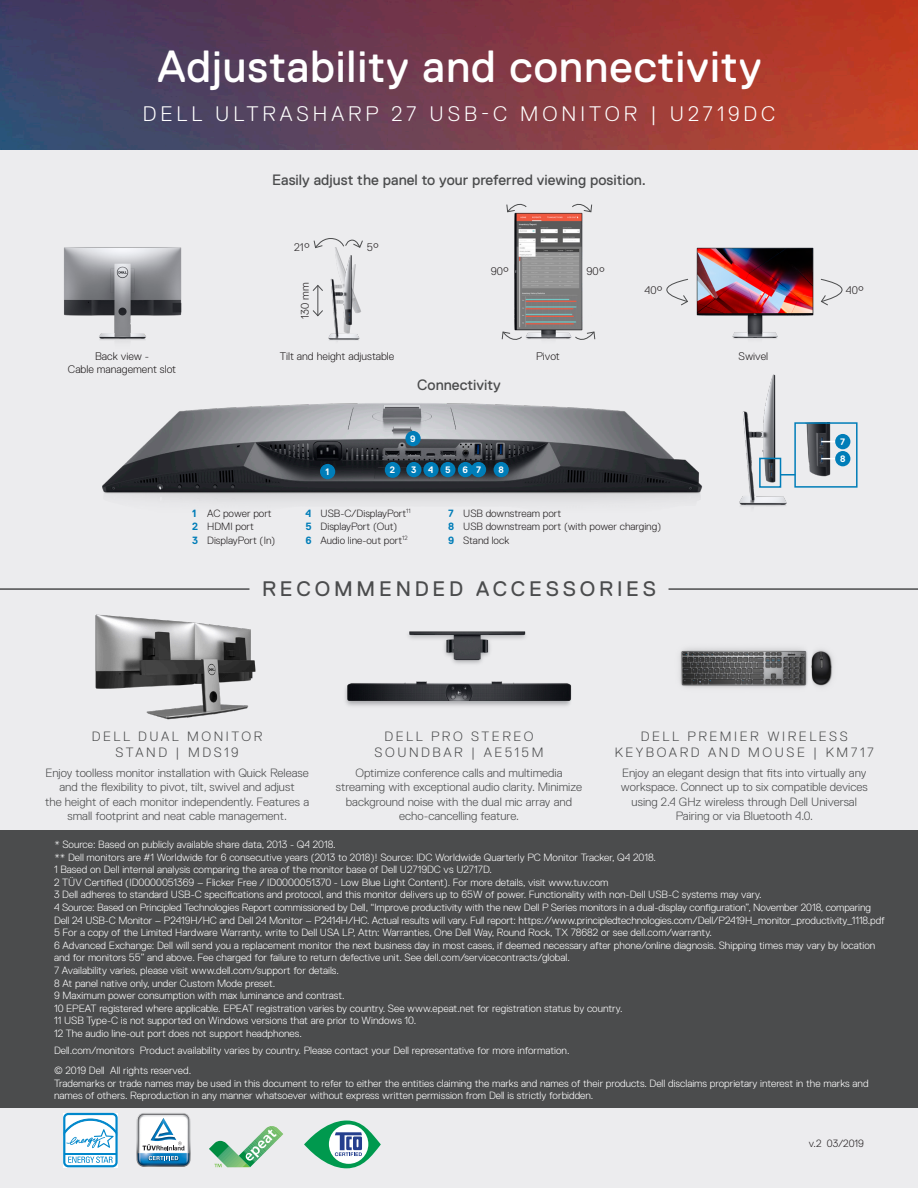
<style>
.page{position:relative;width:918px;height:1188px;background:#ececee}
.page>*{position:absolute;margin:0;border:0;box-sizing:border-box;transform-origin:0 0}
.t1{font:45px "Dell Replica";letter-spacing:.02em;color:#fff}
.t2{font:300 21px "Dell Replica";letter-spacing:.19em;color:#fff}
.t3{font:21px "Dell Replica";letter-spacing:.18em;color:#4b4c4d}
.t4{font:15px "Dell Replica";color:#4b4c4d}
.t5{font:300 13.5px/16.2px "Dell Replica";letter-spacing:.19em;color:#4b4c4d;text-align:center}
.t6{font:300 12px/14.4px "Dell Replica";color:#4b4c4d;text-align:center}
.t7{font:300 10.95px "Dell Replica";color:#231f20}
.t8{font:300 10.5px/12.6px "Dell Replica";color:#fff}
.t9{font:300 10.5px/13.5px "Dell Replica";color:#231f20}
.t10{font:700 9.3px/17.1px "Dell Replica";color:#fff}
.s1{font-weight:700;color:#007db8}
</style>
<div class="page">
<div style="left:0;top:831px;width:918px;height:277px;background:#4b4c4d"></div>
<svg style="left:304px;top:1120px;width:77px;height:48px"></svg>
<img style="left:318px;top:249px;width:43px;height:92px">
<img style="left:0;top:0;width:918px;height:150px">
<img style="left:102px;top:403px;width:601px;height:99px">
<div style="left:320px;top:464px;width:15px;height:15px;background:#007db8;border-radius:50%"></div>
<div style="left:385px;top:462px;width:16px;height:16px;background:#007db8;border-radius:50%"></div>
<div style="left:405px;top:431px;width:16px;height:15px;background:#007db8;border-radius:50%"></div>
<div style="left:406px;top:462px;width:16px;height:15px;background:#007db8;border-radius:50%"></div>
<div style="left:423px;top:462px;width:16px;height:15px;background:#007db8;border-radius:50%"></div>
<div style="left:440px;top:462px;width:16px;height:15px;background:#007db8;border-radius:50%"></div>
<div style="left:458px;top:462px;width:15px;height:15px;background:#007db8;border-radius:50%"></div>
<div style="left:471px;top:462px;width:15px;height:15px;background:#007db8;border-radius:50%"></div>
<div style="left:494px;top:462px;width:15px;height:15px;background:#007db8;border-radius:50%"></div>
<svg style="left:313px;top:238px;width:50px;height:11px"></svg>
<hr style="left:317px;top:285px;width:1px;height:31px;background:#4b4c4d">
<svg style="left:312px;top:309px;width:12px;height:8px"></svg>
<svg style="left:312px;top:284px;width:12px;height:8px"></svg>
<svg style="left:666px;top:278px;width:22px;height:28px"></svg>
<svg style="left:820px;top:278px;width:23px;height:28px"></svg>
<img style="left:739px;top:374px;width:48px;height:134px">
<div style="left:759px;top:458px;width:22px;height:30px;border:2px solid #007db8"></div>
<img style="left:806px;top:425px;width:45px;height:52px">
<svg style="left:821px;top:441px;width:14px;height:1px"></svg>
<div style="left:835px;top:434px;width:15px;height:15px;background:#007db8;border-radius:50%"></div>
<div style="left:794px;top:422px;width:64px;height:66px;border:2px solid #007db8"></div>
<svg style="left:821px;top:458px;width:14px;height:1px"></svg>
<div style="left:835px;top:451px;width:15px;height:15px;background:#007db8;border-radius:50%"></div>
<svg style="left:781px;top:474px;width:14px;height:2px"></svg>
<img style="left:64px;top:247px;width:118px;height:94px">
<hr style="left:0;top:588px;width:249px;height:2px;background:#4b4c4d">
<hr style="left:669px;top:588px;width:249px;height:2px;background:#4b4c4d">
<img style="left:61px;top:588px;width:195px;height:132px">
<img style="left:680px;top:648px;width:153px;height:40px">
<img style="left:345px;top:631px;width:227px;height:75px">
<svg style="left:63px;top:1113px;width:55px;height:54px;background:#b2daef"></svg>
<hr style="left:65px;top:1153px;width:51px;height:1px;background:#0087cb">
<svg style="left:137px;top:1113px;width:54px;height:54px;background:#a9c1d1"></svg>
<svg style="left:209px;top:1126px;width:74px;height:41px"></svg>
<img style="left:501px;top:203px;width:95px;height:137px">
<img style="left:696px;top:247px;width:118px;height:92px">
<h1 class="t1" style="left:158px;top:42px;width:606px">Adjustability and connectivity</h1>
<h2 class="t2" style="left:143px;top:102px;width:634px">DELL ULTRASHARP 27 USB-C MONITOR | U2719DC</h2>
<h3 class="t4" style="left:272px;top:171px;width:376px">Easily adjust the panel to your preferred viewing position.</h3>
<p class="t7" style="left:294px;top:241px;width:18px">21°</p>
<p class="t7" style="left:367px;top:241px;width:14px">5°</p>
<p class="t7" style="left:299px;top:319px;width:38px;rotate:-90deg">130 mm</p>
<p class="t7" style="left:645px;top:284px;width:20px">40°</p>
<p class="t7" style="left:846px;top:284px;width:20px">40°</p>
<p class="t7" style="left:491px;top:265px;width:20px">90°</p>
<p class="t7" style="left:587px;top:265px;width:20px">90°</p>
<p class="t7" style="left:95px;top:350px;width:56px">Back view -</p>
<p class="t7" style="left:280px;top:350px;width:116px">Tilt and height adjustable</p>
<p class="t7" style="left:68px;top:363px;width:110px">Cable management slot</p>
<h3 class="t4" style="left:417px;top:377px;width:85px">Connectivity</h3>
<p class="t10" style="left:326px;top:463px;width:5px">1</p>
<p class="t10" style="left:390px;top:462px;width:7px">2</p>
<p class="t10" style="left:410px;top:430px;width:7px">9</p>
<p class="t10" style="left:411px;top:461px;width:7px">3</p>
<p class="t10" style="left:428px;top:461px;width:24px">4 5</p>
<p class="t10" style="left:463px;top:461px;width:20px">6 7</p>
<p class="t10" style="left:498px;top:461px;width:7px">8</p>
<p class="t7" style="left:536px;top:350px;width:25px">Pivot</p>
<p class="t9" style="left:192px;top:507px;width:85px"><span class="s1">1</span> AC power port<br><span class="s1">2</span> HDMI port<br><span class="s1">3</span> DisplayPort (In)</p>
<p class="t9" style="left:306px;top:507px;width:106px"><span class="s1">4</span> USB-C/DisplayPort<sup>11<br></sup><span class="s1">5</span> DisplayPort (Out)<br><span class="s1">6</span> Audio line-out port<sup>12</sup></p>
<p class="t9" style="left:448px;top:507px;width:215px"><span class="s1">7</span> USB downstream port<br><span class="s1">8</span> USB downstream port (with power charging)<br><span class="s1">9</span> Stand lock</p>
<h2 class="t3" style="left:262px;top:577px;width:395px">RECOMMENDED ACCESSORIES</h2>
<p class="t7" style="left:739px;top:350px;width:31px">Swivel</p>
<p class="t10" style="left:840px;top:433px;width:7px">7<br>8</p>
<p class="t5" style="left:92px;top:728px;width:172px">DELL DUAL MONITOR<br>STAND | MDS19</p>
<p class="t5" style="left:375px;top:728px;width:170px">DELL PRO STEREO<br>SOUNDBAR | AE515M</p>
<p class="t5" style="left:615px;top:728px;width:261px">DELL PREMIER WIRELESS<br>KEYBOARD AND MOUSE | KM717</p>
<p class="t6" style="left:45px;top:766px;width:265px">Enjoy toolless monitor installation with Quick Release and the flexibility to pivot, tilt, swivel and adjust<br>the height of each monitor independently. Features a small footprint and neat cable management.</p>
<p class="t6" style="left:336px;top:766px;width:248px">Optimize conference calls and multimedia streaming with exceptional audio clarity. Minimize background noise with the dual mic array and echo-cancelling feature.</p>
<p class="t6" style="left:621px;top:766px;width:248px">Enjoy an elegant design that fits into virtually any workspace. Connect up to six compatible devices using 2.4 GHz wireless through Dell Universal Pairing or via Bluetooth 4.0.</p>
<p class="t8" style="left:54px;top:838px;width:832px">* Source: Based on publicly available share data, 2013 - Q4 2018.<br>** Dell monitors are #1 Worldwide for 6 consecutive years (2013 to 2018)! Source: IDC Worldwide Quarterly PC Monitor Tracker, Q4 2018.<br>1 Based on Dell internal analysis comparing the area of the monitor base of Dell U2719DC vs U2717D.<br>2 TÜV Certified (ID0000051369 – Flicker Free / ID0000051370 - Low Blue Light Content). For more details, visit www.tuv.com<br>3 Dell adheres to standard USB-C specifications and protocol, and this monitor delivers up to 65W of power. Functionality with non-Dell USB-C systems may vary.<br>4 Source: Based on Principled Technologies Report commissioned by Dell, “Improve productivity with the new Dell P Series monitors in a dual-display configuration”, November 2018, comparing Dell 24 USB-C Monitor – P2419H/HC and Dell 24 Monitor – P2414H/HC. Actual results will vary. Full report: https://www.principledtechnologies.com/Dell/P2419H_monitor_productivity_1118.pdf 5 For a copy of the Limited Hardware Warranty, write to Dell USA LP, Attn: Warranties, One Dell Way, Round Rock, TX 78682 or see dell.com/warranty.<br>6 Advanced Exchange: Dell will send you a replacement monitor the next business day in most cases, if deemed necessary after phone/online diagnosis. Shipping times may vary by location and for monitors 55” and above. Fee charged for failure to return defective unit. See dell.com/servicecontracts/global.<br>7 Availability varies, please visit www.dell.com/support for details.<br>8 At panel native only, under Custom Mode preset.<br>9 Maximum power consumption with max luminance and contrast.<br>10 EPEAT registered where applicable. EPEAT registration varies by country. See www.epeat.net for registration status by country.<br>11 USB Type-C is not supported on Windows versions that are prior to Windows 10.<br>12 The audio line-out port does not support headphones.</p>
<p class="t8" style="left:54px;top:1040px;width:517px;line-height:20.1px">Dell.com/monitors Product availability varies by country. Please contact your Dell representative for more information. © 2019 Dell All rights reserved.</p>
<p class="t8" style="left:54px;top:1077px;width:816px">Trademarks or trade names may be used in this document to refer to either the entities claiming the marks and names of their products. Dell disclaims proprietary interest in the marks and names of others. Reproduction in any manner whatsoever without express written permission from Dell is strictly forbidden.</p>
<p class="t9" style="left:809px;top:1136px;width:57px">v.2 03/2019</p>
</div>
